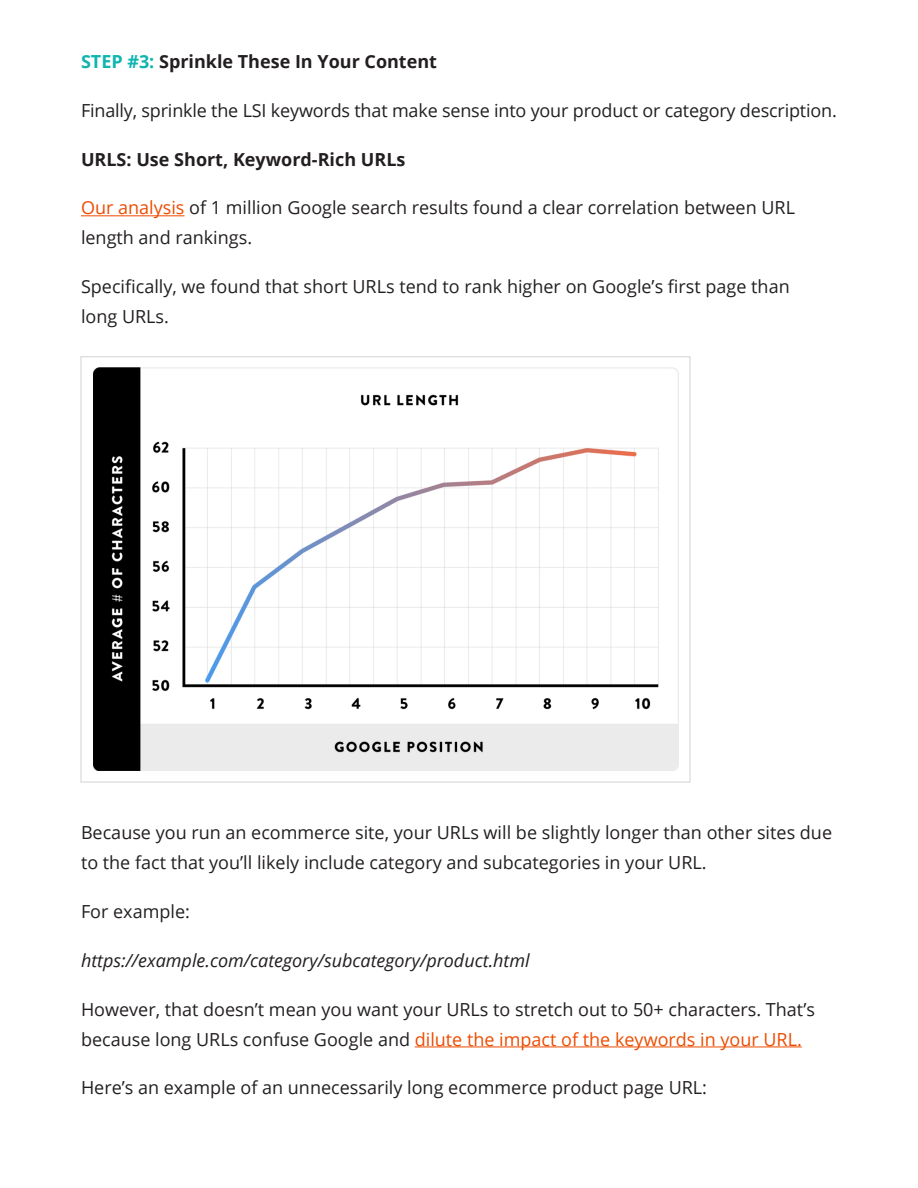
<style>
.page{position:relative;width:918px;height:1188px;background:#fff}
.page>*{position:absolute;margin:0;border:0;box-sizing:border-box;transform-origin:0 0}
.body_copy{font:18px/30px "Open Sans";color:#231f20}
.body_copy-2{font:700 18px "Open Sans";color:#231f20}
.body_copy-3{font:italic 18px "Open Sans";color:#231f20}
.s1{color:#0fb5b0}
.s2{color:#ed4b00}
</style>
<div class="page">
<hr style="left:81px;top:215px;width:104px;height:1px;background:#ed4b00">
<hr style="left:415px;top:1046px;width:387px;height:1px;background:#ed4b00">
<img style="left:93px;top:367px;width:586px;height:404px">
<p class="body_copy-2" style="left:81px;top:49px;width:358px"><span class="s1">STEP #3:</span> Sprinkle These In Your Content</p>
<p class="body_copy" style="left:81px;top:95px;width:757px">Finally, sprinkle the LSI keywords that make sense into your product or category description.</p>
<p class="body_copy-2" style="left:81px;top:146px;width:326px">URLS: Use Short, Keyword-Rich URLs</p>
<p class="body_copy" style="left:81px;top:192px;width:716px"><span class="s2">Our analysis</span> of 1 million Google search results found a clear correlation between URL length and rankings.</p>
<p class="body_copy" style="left:81px;top:271px;width:710px">Specifically, we found that short URLs tend to rank higher on Google’s first page than long URLs.</p>
<p class="body_copy" style="left:81px;top:817px;width:753px">Because you run an ecommerce site, your URLs will be slightly longer than other sites due to the fact that you’ll likely include category and subcategories in your URL.</p>
<p class="body_copy" style="left:81px;top:896px;width:110px">For example:</p>
<p class="body_copy-3" style="left:81px;top:948px;width:450px">https://example.com/category/subcategory/product.html</p>
<p class="body_copy" style="left:81px;top:994px;width:735px">However, that doesn’t mean you want your URLs to stretch out to 50+ characters. That’s because long URLs confuse Google and <span class="s2">dilute the impact of the keywords in your URL.</span></p>
<p class="body_copy" style="left:81px;top:1072px;width:628px">Here’s an example of an unnecessarily long ecommerce product page URL:</p>
</div>
